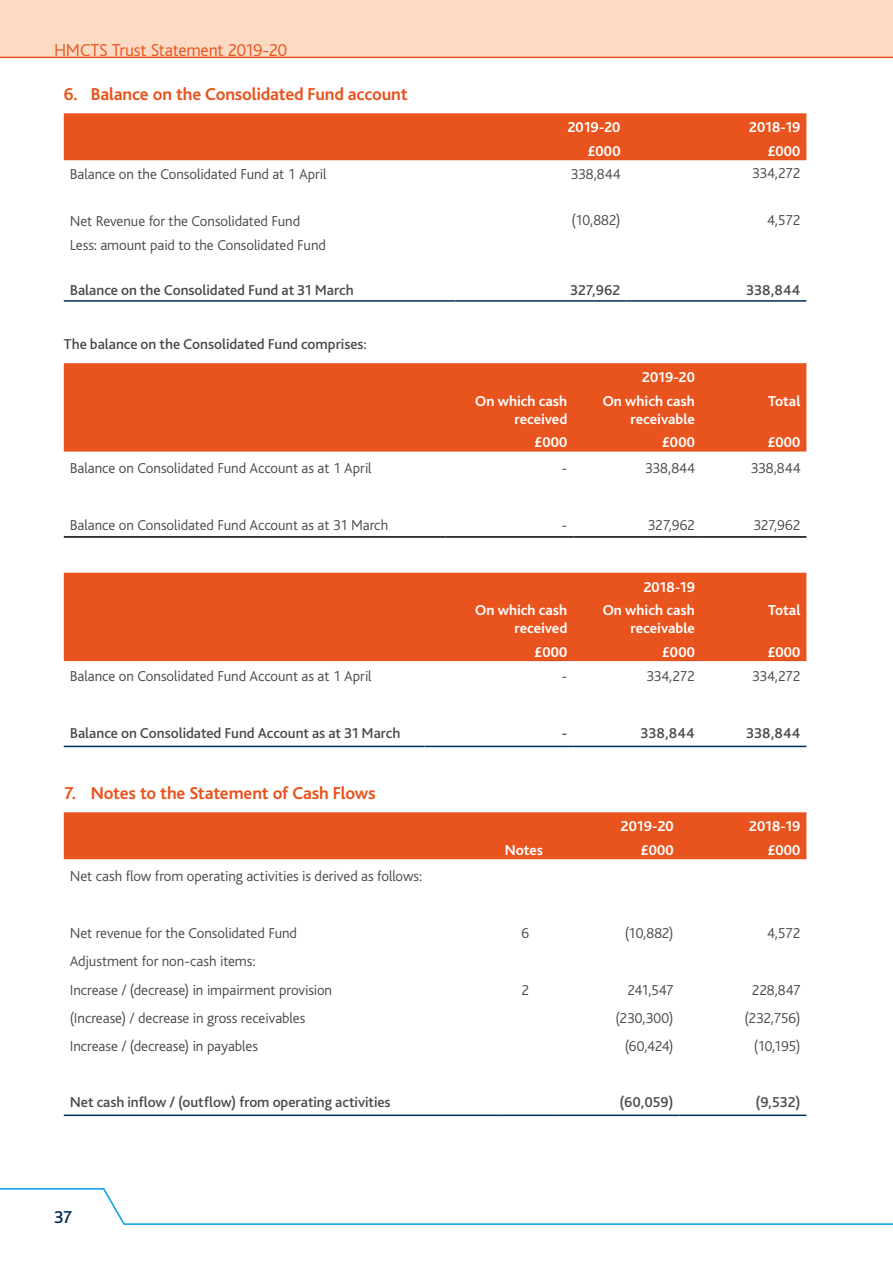
<style>
.page{position:relative;width:893px;height:1263px;background:#fff}
.page>*{position:absolute;margin:0;border:0;box-sizing:border-box;transform-origin:0 0}
.t1{font:700 18px "Bliss";letter-spacing:-.01em;color:#e9531d}
.t2{font:300 18px "Bliss";letter-spacing:-.015em;color:#e9531d}
.t3{font:500 18px "Bliss";color:#002d5a}
.Body{font:300 15px "Bliss";letter-spacing:-.005em;color:#4a4a49}
.Body-2{font:700 15px/18px "Bliss";color:#fff;text-align:right}
.Body_Medium{font:500 15px "Bliss";letter-spacing:-.005em;color:#4a4a49}
.Body-3{font:500 15px "Bliss";letter-spacing:-.005em;color:#4a4a49}
</style>
<div class="page">
<svg style="left:0;top:1188px;width:893px;height:37px"></svg>
<div style="left:64px;top:113px;width:742px;height:47px;background:#e9531d"></div>
<hr style="left:64px;top:300px;width:391px;height:2px;background:#002d5a">
<hr style="left:455px;top:300px;width:171px;height:2px;background:#002d5a">
<hr style="left:626px;top:300px;width:180px;height:2px;background:#002d5a">
<div style="left:64px;top:363px;width:742px;height:89px;background:#e9531d"></div>
<hr style="left:64px;top:536px;width:382px;height:2px;background:#000">
<hr style="left:446px;top:536px;width:127px;height:2px;background:#000">
<hr style="left:573px;top:536px;width:128px;height:2px;background:#000">
<hr style="left:701px;top:536px;width:105px;height:2px;background:#000">
<div style="left:64px;top:573px;width:742px;height:88px;background:#e9531d"></div>
<hr style="left:64px;top:746px;width:360px;height:1px;background:#002d5a">
<hr style="left:424px;top:746px;width:149px;height:1px;background:#002d5a">
<hr style="left:573px;top:746px;width:128px;height:1px;background:#002d5a">
<hr style="left:701px;top:746px;width:105px;height:1px;background:#002d5a">
<div style="left:64px;top:812px;width:742px;height:47px;background:#e9531d"></div>
<hr style="left:64px;top:1114px;width:435px;height:2px;background:#002d5a">
<hr style="left:499px;top:1114px;width:53px;height:2px;background:#002d5a">
<hr style="left:552px;top:1114px;width:128px;height:2px;background:#002d5a">
<hr style="left:680px;top:1114px;width:126px;height:2px;background:#002d5a">
<div style="left:0;top:0;width:893px;height:58px;background:#fcdac4"></div>
<p class="t2" style="left:54px;top:41px;width:235px">HMCTS Trust Statement 2019-20</p>
<p class="t1" style="left:64px;top:85px;width:345px">6. Balance on the Consolidated Fund account</p>
<p class="Body-2" style="left:567px;top:119px;width:54px">2019-20</p>
<p class="Body-2" style="left:749px;top:119px;width:53px">2018-19</p>
<p class="Body-2" style="left:587px;top:142px;width:35px">£000</p>
<p class="Body-2" style="left:767px;top:142px;width:35px">£000</p>
<p class="Body" style="left:70px;top:166px;width:258px">Balance on the Consolidated Fund at 1 April</p>
<p class="Body" style="left:571px;top:166px;width:51px">338,844</p>
<p class="Body" style="left:752px;top:165px;width:50px">334,272</p>
<p class="Body" style="left:70px;top:213px;width:232px">Net Revenue for the Consolidated Fund</p>
<p class="Body" style="left:571px;top:212px;width:50px">(10,882)</p>
<p class="Body" style="left:767px;top:212px;width:35px">4,572</p>
<p class="Body" style="left:70px;top:237px;width:258px">Less: amount paid to the Consolidated Fund</p>
<p class="Body_Medium" style="left:70px;top:281px;width:285px">Balance on the Consolidated Fund at 31 March</p>
<p class="Body_Medium" style="left:570px;top:281px;width:52px">327,962</p>
<p class="Body_Medium" style="left:746px;top:281px;width:56px">338,844</p>
<p class="Body-3" style="left:64px;top:334px;width:305px">The balance on the Consolidated Fund comprises:</p>
<p class="Body-2" style="left:642px;top:369px;width:54px">2019-20</p>
<p class="Body-2" style="left:475px;top:392px;width:94px">On which cash received</p>
<p class="Body-2" style="left:603px;top:392px;width:94px">On which cash receivable</p>
<p class="Body-2" style="left:768px;top:392px;width:34px">Total</p>
<p class="Body-2" style="left:534px;top:433px;width:35px">£000</p>
<p class="Body-2" style="left:662px;top:433px;width:35px">£000</p>
<p class="Body-2" style="left:767px;top:433px;width:35px">£000</p>
<p class="Body" style="left:70px;top:460px;width:303px">Balance on Consolidated Fund Account as at 1 April</p>
<p class="Body" style="left:562px;top:460px;width:7px">-</p>
<p class="Body" style="left:645px;top:460px;width:51px">338,844</p>
<p class="Body" style="left:751px;top:460px;width:51px">338,844</p>
<p class="Body" style="left:70px;top:517px;width:320px">Balance on Consolidated Fund Account as at 31 March</p>
<p class="Body" style="left:562px;top:517px;width:7px">-</p>
<p class="Body" style="left:648px;top:517px;width:48px">327,962</p>
<p class="Body" style="left:753px;top:517px;width:48px">327,962</p>
<p class="Body-2" style="left:643px;top:578px;width:53px">2018-19</p>
<p class="Body-2" style="left:475px;top:601px;width:94px">On which cash received</p>
<p class="Body-2" style="left:603px;top:601px;width:94px">On which cash receivable</p>
<p class="Body-2" style="left:768px;top:601px;width:34px">Total</p>
<p class="Body-2" style="left:534px;top:643px;width:35px">£000</p>
<p class="Body-2" style="left:662px;top:643px;width:35px">£000</p>
<p class="Body-2" style="left:767px;top:643px;width:35px">£000</p>
<p class="Body" style="left:70px;top:668px;width:303px">Balance on Consolidated Fund Account as at 1 April</p>
<p class="Body" style="left:562px;top:668px;width:7px">-</p>
<p class="Body" style="left:646px;top:668px;width:50px">334,272</p>
<p class="Body" style="left:752px;top:668px;width:50px">334,272</p>
<p class="Body_Medium" style="left:70px;top:724px;width:332px">Balance on Consolidated Fund Account as at 31 March</p>
<p class="Body_Medium" style="left:562px;top:724px;width:7px">-</p>
<p class="Body_Medium" style="left:640px;top:724px;width:56px">338,844</p>
<p class="Body_Medium" style="left:746px;top:724px;width:56px">338,844</p>
<p class="t1" style="left:64px;top:784px;width:313px">7. Notes to the Statement of Cash Flows</p>
<p class="Body" style="left:70px;top:868px;width:354px">Net cash flow from operating activities is derived as follows:</p>
<p class="Body-2" style="left:621px;top:818px;width:54px">2019-20</p>
<p class="Body-2" style="left:749px;top:818px;width:53px">2018-19</p>
<p class="Body-2" style="left:505px;top:841px;width:40px">Notes</p>
<p class="Body-2" style="left:641px;top:841px;width:35px">£000</p>
<p class="Body-2" style="left:767px;top:841px;width:35px">£000</p>
<p class="Body" style="left:70px;top:925px;width:229px">Net revenue for the Consolidated Fund</p>
<p class="Body" style="left:522px;top:925px;width:9px">6</p>
<p class="Body" style="left:625px;top:925px;width:50px">(10,882)</p>
<p class="Body" style="left:767px;top:925px;width:35px">4,572</p>
<p class="Body" style="left:70px;top:953px;width:187px">Adjustment for non-cash items:</p>
<p class="Body" style="left:70px;top:982px;width:264px">Increase / (decrease) in impairment provision</p>
<p class="Body" style="left:522px;top:982px;width:9px">2</p>
<p class="Body" style="left:627px;top:982px;width:48px">241,547</p>
<p class="Body" style="left:752px;top:982px;width:50px">228,847</p>
<p class="Body" style="left:70px;top:1010px;width:237px">(Increase) / decrease in gross receivables</p>
<p class="Body" style="left:616px;top:1010px;width:60px">(230,300)</p>
<p class="Body" style="left:744px;top:1010px;width:58px">(232,756)</p>
<p class="Body" style="left:70px;top:1038px;width:190px">Increase / (decrease) in payables</p>
<p class="Body" style="left:625px;top:1038px;width:50px">(60,424)</p>
<p class="Body" style="left:754px;top:1038px;width:48px">(10,195)</p>
<p class="Body_Medium" style="left:70px;top:1092px;width:322px">Net cash inflow / (outflow) from operating activities</p>
<p class="Body_Medium" style="left:619px;top:1092px;width:56px">(60,059)</p>
<p class="Body_Medium" style="left:755px;top:1092px;width:46px">(9,532)</p>
<p class="t3" style="left:54px;top:1205px;width:20px">37</p>
</div>
